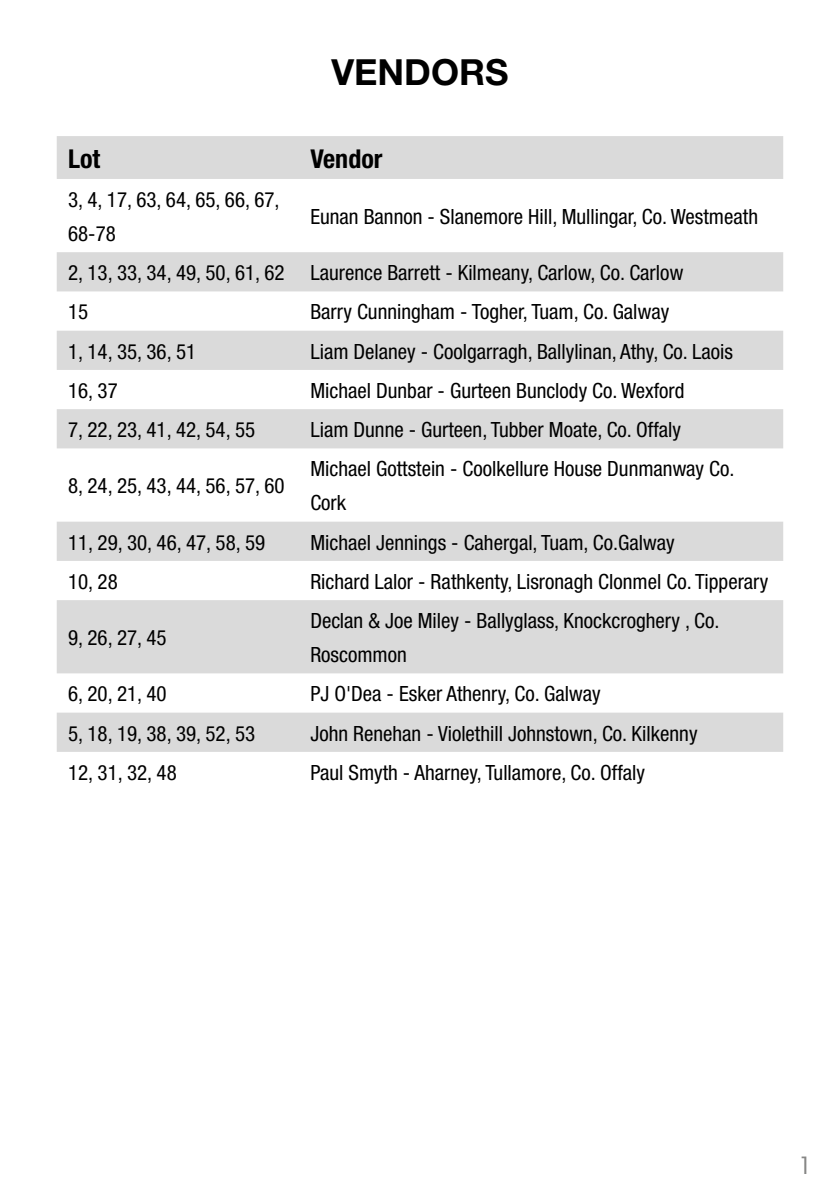
<style>
.page{position:relative;width:840px;height:1191px;background:#fff}
.page>*{position:absolute;margin:0;border:0;box-sizing:border-box;transform-origin:0 0}
.t1{font:700 36px "Helvetica Neue";color:#000}
.t2{font:700 condensed 26px "Helvetica Neue";color:#000}
.t3{font:condensed 24px "Avant Garde IT Cby BT";color:#878786}
.t4{font:condensed 21px/34px "Helvetica Neue";color:#000}
</style>
<div class="page">
<svg style="left:57px;top:136px;width:725px;height:616px;fill:#dfdfdf"></svg>
<h1 class="t1" style="left:331px;top:50px;width:178px">VENDORS</h1>
<p class="t2" style="left:68px;top:143px;width:34px">Lot</p>
<p class="t2" style="left:310px;top:143px;width:74px">Vendor</p>
<p class="t4" style="left:68px;top:182px;width:213px">3, 4, 17, 63, 64, 65, 66, 67,<br>68-78</p>
<p class="t4" style="left:310px;top:199px;width:449px">Eunan Bannon - Slanemore Hill, Mullingar, Co. Westmeath</p>
<p class="t4" style="left:68px;top:253px;width:616px;line-height:39.2px">2, 13, 33, 34, 49, 50, 61, 62 Laurence Barrett - Kilmeany, Carlow, Co. Carlow<br>15</p>
<p class="t4" style="left:310px;top:295px;width:360px">Barry Cunningham - Togher, Tuam, Co. Galway</p>
<p class="t4" style="left:68px;top:334px;width:129px">1, 14, 35, 36, 51</p>
<p class="t4" style="left:310px;top:334px;width:424px">Liam Delaney - Coolgarragh, Ballylinan, Athy, Co. Laois</p>
<p class="t4" style="left:68px;top:373px;width:51px">16, 37</p>
<p class="t4" style="left:310px;top:373px;width:375px">Michael Dunbar - Gurteen Bunclody Co. Wexford</p>
<p class="t4" style="left:68px;top:412px;width:188px">7, 22, 23, 41, 42, 54, 55</p>
<p class="t4" style="left:310px;top:412px;width:372px">Liam Dunne - Gurteen, Tubber Moate, Co. Offaly</p>
<p class="t4" style="left:68px;top:469px;width:218px">8, 24, 25, 43, 44, 56, 57, 60</p>
<p class="t4" style="left:310px;top:452px;width:425px">Michael Gottstein - Coolkellure House Dunmanway Co.<br>Cork</p>
<p class="t4" style="left:68px;top:525px;width:198px">11, 29, 30, 46, 47, 58, 59</p>
<p class="t4" style="left:310px;top:525px;width:366px">Michael Jennings - Cahergal, Tuam, Co.Galway</p>
<p class="t4" style="left:68px;top:564px;width:51px">10, 28</p>
<p class="t4" style="left:310px;top:564px;width:459px">Richard Lalor - Rathkenty, Lisronagh Clonmel Co. Tipperary</p>
<p class="t4" style="left:68px;top:620px;width:100px">9, 26, 27, 45</p>
<p class="t4" style="left:310px;top:603px;width:410px">Declan &amp; Joe Miley - Ballyglass, Knockcroghery , Co.<br>Roscommon</p>
<p class="t4" style="left:68px;top:676px;width:100px">6, 20, 21, 40</p>
<p class="t4" style="left:310px;top:676px;width:292px">PJ O'Dea - Esker Athenry, Co. Galway</p>
<p class="t4" style="left:68px;top:716px;width:188px">5, 18, 19, 38, 39, 52, 53</p>
<p class="t4" style="left:310px;top:716px;width:388px">John Renehan - Violethill Johnstown, Co. Kilkenny</p>
<p class="t4" style="left:68px;top:755px;width:110px">12, 31, 32, 48</p>
<p class="t4" style="left:310px;top:755px;width:336px">Paul Smyth - Aharney, Tullamore, Co. Offaly</p>
<p class="t3" style="left:797px;top:1151px;width:15px">1</p>
</div>
